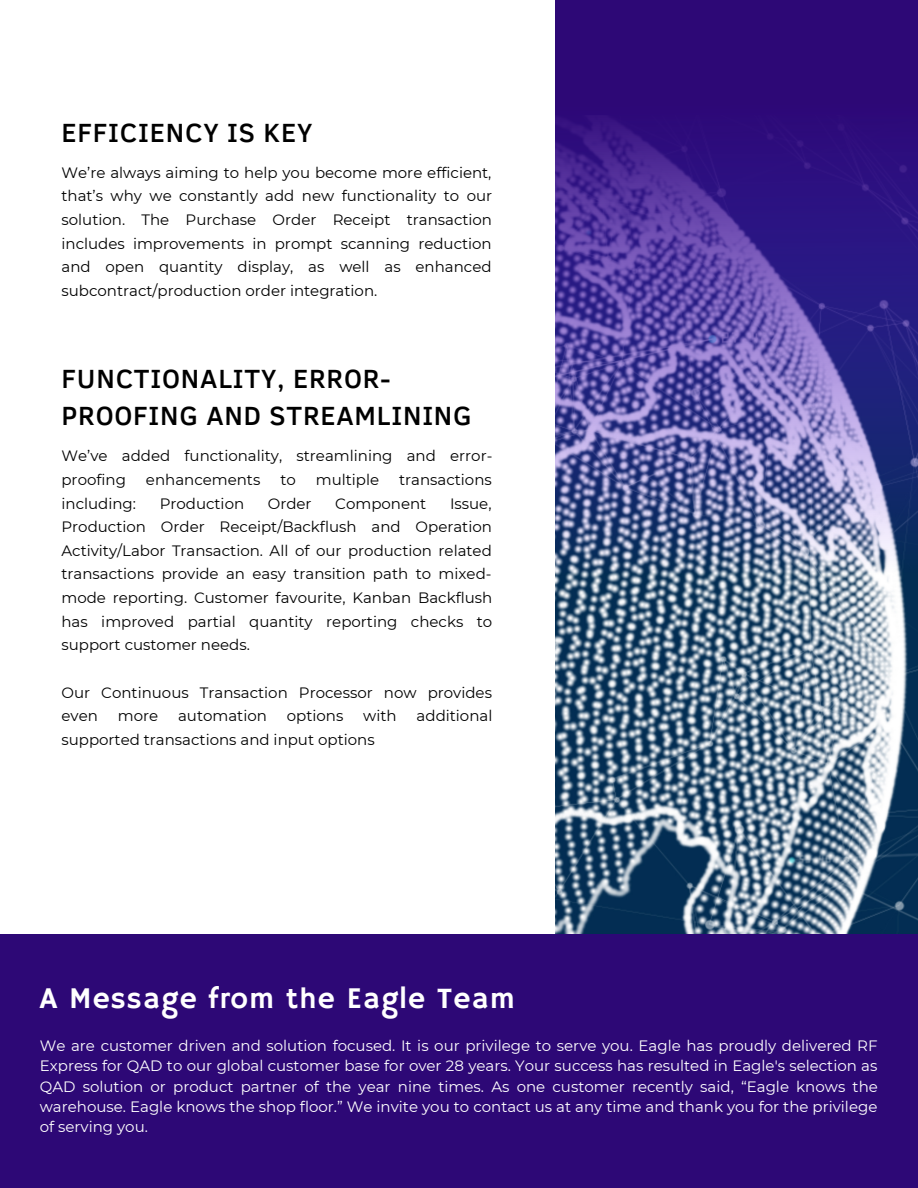
<style>
.page{position:relative;width:918px;height:1188px;background:#fff}
.page>*{position:absolute;margin:0;border:0;box-sizing:border-box;transform-origin:0 0}
.t1{font:30px "Hammersmith One";letter-spacing:.03em;color:#fff}
.t2{font:500 27px/37.2px "Clear Sans";letter-spacing:.03em;color:#000}
.t3{font:15px/23.7px "Montserrat";color:#000;text-align:justify}
.t4{font:15px/20.2px "Montserrat";color:#fff;text-align:justify}
</style>
<div class="page">
<div style="left:555px;top:0;width:363px;height:116px;background:#2d0876"></div>
<img style="left:555px;top:116px;width:363px;height:818px">
<svg style="left:556px;top:116px;width:362px;height:457px;background:#554a9d"></svg>
<div style="left:0;top:934px;width:918px;height:254px;background:#2d0876"></div>
<p class="t2" style="left:61px;top:113px;width:253px">EFFICIENCY IS KEY</p>
<p class="t3" style="left:61px;top:161px;width:432px">We’re always aiming to help you become more efficient, that’s why we constantly add new functionality to our solution. The Purchase Order Receipt transaction includes improvements in prompt scanning reduction and open quantity display, as well as enhanced subcontract/production order integration.</p>
<p class="t2" style="left:61px;top:358px;width:412px">FUNCTIONALITY, ERROR-<br>PROOFING AND STREAMLINING</p>
<p class="t3" style="left:61px;top:444px;width:432px">We’ve added functionality, streamlining and error&shy;proofing</p>
<p class="t3" style="left:146px;top:468px;width:116px">enhancements</p>
<p class="t3" style="left:280px;top:468px;width:17px">to</p>
<p class="t3" style="left:316px;top:468px;width:65px">multiple</p>
<p class="t3" style="left:399px;top:468px;width:94px">transactions</p>
<p class="t3" style="left:61px;top:491px;width:76px">including:</p>
<p class="t3" style="left:160px;top:491px;width:86px">Production</p>
<p class="t3" style="left:268px;top:491px;width:45px">Order</p>
<p class="t3" style="left:335px;top:491px;width:93px">Component</p>
<p class="t3" style="left:61px;top:491px;width:432px;text-indent:389px">Issue, Production Order Receipt/Backflush and Operation Activity/Labor Transaction. All of our production related transactions provide an easy transition path to mixed&shy;mode reporting. Customer favourite, Kanban Backflush has improved partial quantity reporting checks to support customer needs.</p>
<p class="t3" style="left:61px;top:680px;width:432px">Our Continuous Transaction Processor now provides even</p>
<p class="t3" style="left:118px;top:704px;width:42px">more</p>
<p class="t3" style="left:178px;top:704px;width:90px">automation</p>
<p class="t3" style="left:287px;top:704px;width:58px">options</p>
<p class="t3" style="left:363px;top:704px;width:35px">with</p>
<p class="t3" style="left:417px;top:704px;width:77px">additional</p>
<p class="t3" style="left:61px;top:728px;width:315px">supported transactions and input options</p>
<p class="t1" style="left:40px;top:981px;width:477px">A Message from the Eagle Team</p>
<p class="t4" style="left:40px;top:1036px;width:840px">We are customer driven and solution focused. It is our privilege to serve you. Eagle has proudly delivered RF Express for QAD to our global customer base for over 28 years. Your success has resulted in Eagle's selection as QAD solution or product partner of the year nine times. As one customer recently said, “Eagle knows the warehouse. Eagle knows the shop floor.” We invite you to contact us at any time and thank you for the privilege of serving you.</p>
</div>
